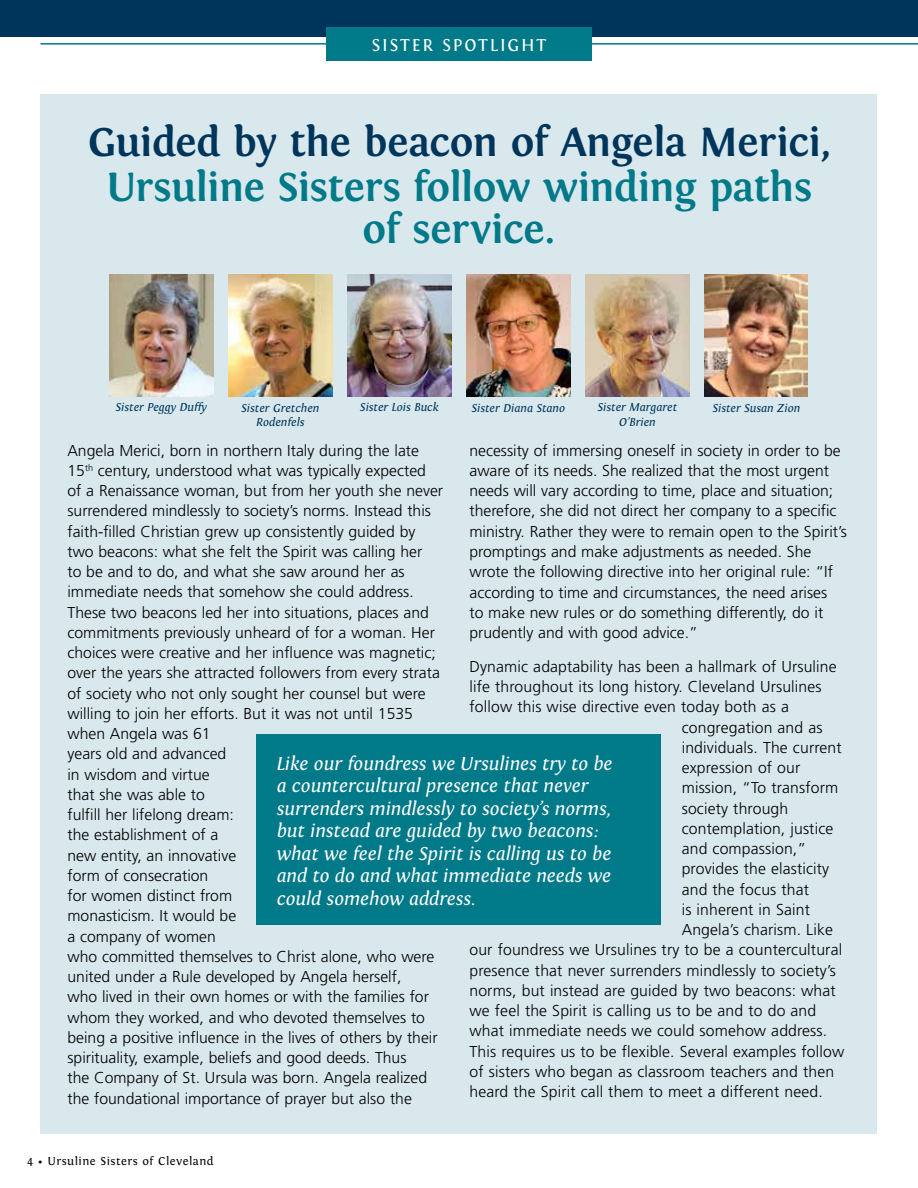
<style>
.page{position:relative;width:918px;height:1188px;background:#fff}
.page>*{position:absolute;margin:0;border:0;box-sizing:border-box;transform-origin:0 0}
.t1{font:700 42px/42px "Fontin";letter-spacing:-.015em;color:#007988;text-align:center}
.t2{font:700 42px "Fontin";letter-spacing:-.015em;color:#00355b}
.t3{font:italic 19.5px/22.5px "Fontin";color:#fff}
.t4{font:18px "Fontin";letter-spacing:.1em;color:#fff}
.t5{font:300 15.75px/20.2px "Frutiger";color:#000}
.t6{font:italic 12px/14.4px "Fontin";color:#00355b;text-align:center}
.t7{font:12px "Fontin";letter-spacing:.04em;color:#000}
</style>
<div class="page">
<div style="left:40px;top:94px;width:838px;height:1039px;background:#d8e8ed"></div>
<div style="left:0;top:0;width:918px;height:36px;background:#00355b"></div>
<hr style="left:40px;top:43px;width:878px;height:2px;background:#007988">
<div style="left:326px;top:27px;width:266px;height:34px;background:#007988"></div>
<div style="left:256px;top:734px;width:406px;height:191px;background:#007988"></div>
<img style="left:110px;top:275px;width:103px;height:121px">
<img style="left:705px;top:275px;width:102px;height:121px">
<img style="left:229px;top:275px;width:103px;height:121px">
<img style="left:348px;top:275px;width:103px;height:121px">
<img style="left:467px;top:275px;width:103px;height:121px">
<img style="left:586px;top:275px;width:103px;height:121px">
<p class="t4" style="left:372px;top:35px;width:176px">SISTER SPOTLIGHT</p>
<h1 class="t2" style="left:88px;top:119px;width:743px">Guided by the beacon of Angela Merici,</h1>
<h1 class="t1" style="left:106px;top:166px;width:708px">Ursuline Sisters follow winding paths of service.</h1>
<p class="t6" style="left:116px;top:400px;width:93px">Sister Peggy Duffy</p>
<p class="t6" style="left:242px;top:401px;width:79px">Sister Gretchen</p>
<p class="t6" style="left:713px;top:401px;width:89px">Sister Susan Zion</p>
<p class="t6" style="left:256px;top:415px;width:50px">Rodenfels</p>
<p class="t6" style="left:360px;top:400px;width:80px">Sister Lois Buck</p>
<p class="t6" style="left:472px;top:401px;width:95px">Sister Diana Stano</p>
<p class="t6" style="left:598px;top:400px;width:81px">Sister Margaret<br>O’Brien</p>
<p class="t5" style="left:67px;top:440px;width:377px">Angela Merici, born in northern Italy during the late 15<sup>th</sup> century, understood what was typically expected of a Renaissance woman, but from her youth she never surrendered mindlessly to society’s norms. Instead this faith-filled Christian grew up consistently guided by two beacons: what she felt the Spirit was calling her<br>to be and to do, and what she saw around her as immediate needs that somehow she could address.<br>These two beacons led her into situations, places and commitments previously unheard of for a woman. Her choices were creative and her influence was magnetic; over the years she attracted followers from every strata of society who not only sought her counsel but were willing to join her efforts. But it was not until 1535 when Angela was 61<br>years old and advanced<br>in wisdom and virtue<br>that she was able to<br>fulfill her lifelong dream:<br>the establishment of a<br>new entity, an innovative<br>form of consecration<br>for women distinct from<br>monasticism. It would be<br>a company of women<br>who committed themselves to Christ alone, who were united under a Rule developed by Angela herself,<br>who lived in their own homes or with the families for whom they worked, and who devoted themselves to being a positive influence in the lives of others by their spirituality, example, beliefs and good deeds. Thus<br>the Company of St. Ursula was born. Angela realized the foundational importance of prayer but also the</p>
<p class="t5" style="left:469px;top:440px;width:379px">necessity of immersing oneself in society in order to be aware of its needs. She realized that the most urgent needs will vary according to time, place and situation; therefore, she did not direct her company to a specific ministry. Rather they were to remain open to the Spirit’s promptings and make adjustments as needed. She wrote the following directive into her original rule: “If according to time and circumstances, the need arises<br>to make new rules or do something differently, do it prudently and with good advice.”</p>
<p class="t5" style="left:469px;top:656px;width:369px">Dynamic adaptability has been a hallmark of Ursuline</p>
<p class="t5" style="left:469px;top:676px;width:354px">life throughout its long history. Cleveland Ursulines</p>
<p class="t5" style="left:469px;top:697px;width:321px">follow this wise directive even today both as a</p>
<p class="t5" style="left:682px;top:717px;width:142px">congregation and as</p>
<p class="t5" style="left:682px;top:737px;width:161px">individuals. The current</p>
<p class="t5" style="left:682px;top:757px;width:120px">expression of our</p>
<p class="t5" style="left:682px;top:778px;width:158px">mission, “To transform</p>
<p class="t5" style="left:682px;top:798px;width:108px">society through</p>
<p class="t5" style="left:682px;top:818px;width:153px">contemplation, justice</p>
<p class="t5" style="left:682px;top:838px;width:126px">and compassion,”</p>
<p class="t5" style="left:682px;top:859px;width:149px">provides the elasticity</p>
<p class="t5" style="left:682px;top:879px;width:129px">and the focus that</p>
<p class="t5" style="left:682px;top:899px;width:130px">is inherent in Saint</p>
<p class="t5" style="left:682px;top:919px;width:153px">Angela’s charism. Like</p>
<p class="t5" style="left:469px;top:940px;width:374px">our foundress we Ursulines try to be a countercultural</p>
<p class="t5" style="left:469px;top:960px;width:368px">presence that never surrenders mindlessly to society’s</p>
<p class="t5" style="left:469px;top:980px;width:368px">norms, but instead are guided by two beacons: what</p>
<p class="t5" style="left:469px;top:1001px;width:348px">we feel the Spirit is calling us to be and to do and</p>
<p class="t5" style="left:469px;top:1021px;width:359px">what immediate needs we could somehow address.</p>
<p class="t5" style="left:469px;top:1041px;width:376px">This requires us to be flexible. Several examples follow</p>
<p class="t5" style="left:469px;top:1061px;width:366px">of sisters who began as classroom teachers and then</p>
<p class="t5" style="left:469px;top:1082px;width:355px">heard the Spirit call them to meet a different need.</p>
<p class="t3" style="left:277px;top:752px;width:337px">Like our foundress we Ursulines try to be a countercultural presence that never surrenders mindlessly to society’s norms, but instead are guided by two beacons: what we feel the Spirit is calling us to be and to do and what immediate needs we could somehow address.</p>
<p class="t7" style="left:27px;top:1154px;width:188px">4 • Ursuline Sisters of Cleveland</p>
</div>
